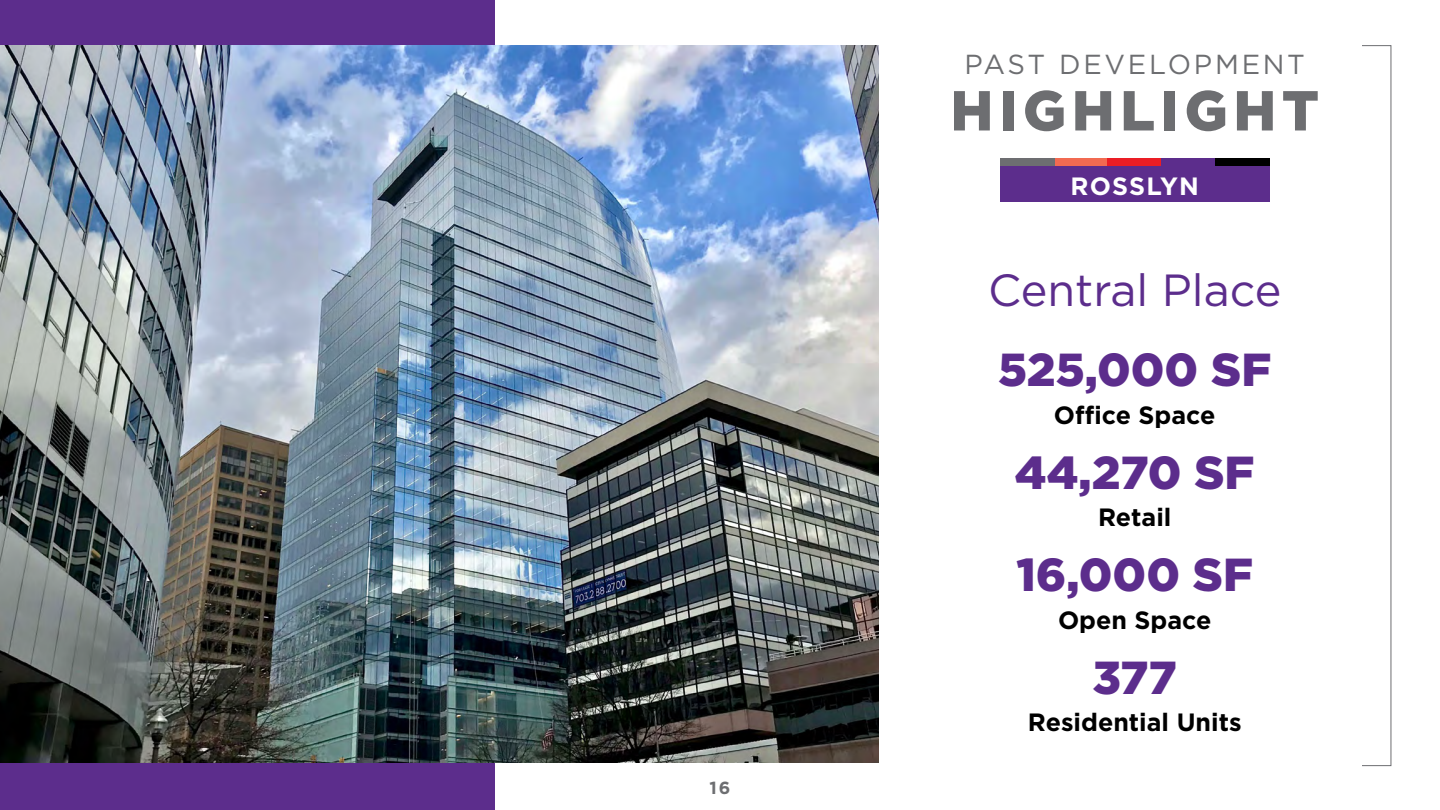
<style>
.page{position:relative;width:1440px;height:810px;background:#fff}
.page>*{position:absolute;margin:0;border:0;box-sizing:border-box;transform-origin:0 0}
.t1{font:900 56.25px "Gotham";letter-spacing:.1em;color:#6d6e71}
.t2{font:900 46.25px "Gotham";color:#5c2d8c}
.t3{font:45px "Gotham";color:#5c2d8c}
.t4{font:27.5px "Gotham";letter-spacing:.1em;color:#6d6e71}
.t5{font:700 25px "Gotham";color:#000}
.t6{font:700 25px "Gotham";letter-spacing:.05em;color:#fff}
.t7{font:700 17.5px "Gotham";color:#6d6e71}
</style>
<div class="page">
<div style="left:0;top:0;width:495px;height:810px;background:#5c2d8c"></div>
<img style="left:0;top:45px;width:878px;height:718px">
<div style="left:1054px;top:158px;width:54px;height:9px;background:#f26a51"></div>
<div style="left:1107px;top:158px;width:55px;height:9px;background:#eb1d25"></div>
<div style="left:1161px;top:158px;width:55px;height:9px;background:#5c2d8c"></div>
<div style="left:1215px;top:158px;width:55px;height:9px;background:#000"></div>
<div style="left:1000px;top:158px;width:54px;height:9px;background:#6d6e71"></div>
<div style="left:1000px;top:166px;width:270px;height:36px;background:#5c2d8c"></div>
<p class="t7" style="left:710px;top:777px;width:22px">16</p>
<p class="t4" style="left:964px;top:49px;width:342px">PAST DEVELOPMENT</p>
<h1 class="t1" style="left:951px;top:78px;width:370px">HIGHLIGHT</h1>
<p class="t6" style="left:1071px;top:171px;width:130px">ROSSLYN</p>
<h3 class="t3" style="left:988px;top:266px;width:295px">Central Place</h3>
<h2 class="t2" style="left:998px;top:343px;width:275px">525,000 SF</h2>
<p class="t5" style="left:1054px;top:400px;width:163px">Office Space</p>
<h2 class="t2" style="left:1015px;top:446px;width:241px">44,270 SF</h2>
<p class="t5" style="left:1098px;top:503px;width:75px">Retail</p>
<h2 class="t2" style="left:1016px;top:548px;width:238px">16,000 SF</h2>
<p class="t5" style="left:1058px;top:605px;width:155px">Open Space</p>
<h2 class="t2" style="left:1092px;top:651px;width:86px">377</h2>
<p class="t5" style="left:1028px;top:708px;width:215px">Residential Units</p>
</div>
